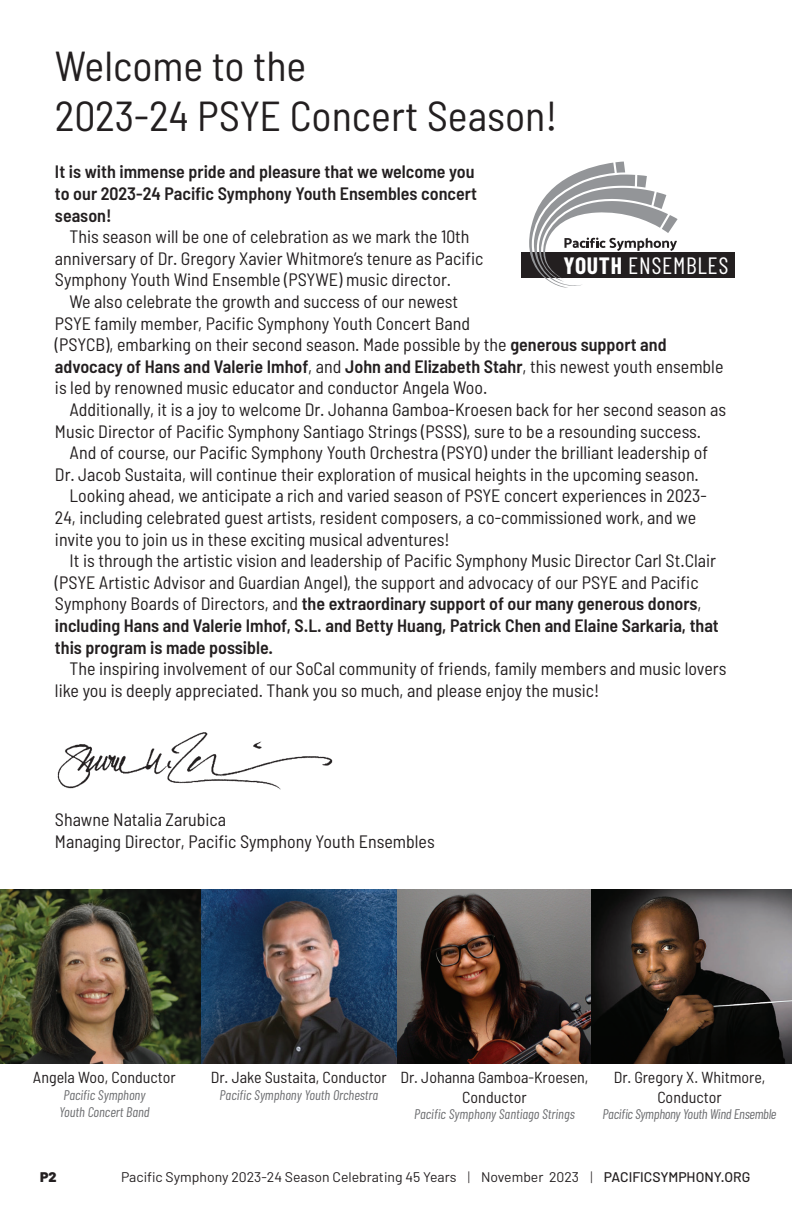
<style>
.page{position:relative;width:792px;height:1224px;background:#fff}
.page>*{position:absolute;margin:0;border:0;box-sizing:border-box;transform-origin:0 0}
.PS_Artist_Bio_Title{font:semi-condensed 42px "Barlow";color:#231f20}
.t1{font:23.6px "Barlow Condensed";letter-spacing:.03em;color:#fff}
.PS_Body_Copy{font:semi-condensed 18px/21.6px "Barlow";color:#231f20}
.PS_Body_Copy-2{font:600 semi-condensed 18px/21.6px "Barlow";color:#231f20}
.PS_Orchestra_Names{font:semi-condensed 16px "Barlow";color:#231f20}
.PS_Orchestra_Names-2{font:italic 14px "Barlow Condensed";color:#6c6d70}
.t2{font:14px "Barlow";color:#231f20}
.PS_Orchestra_Names-3{font:italic 14px "Barlow Condensed";letter-spacing:-.02em;color:#6c6d70}
.t3{font:900 14px "Barlow";color:#231f20}
.s1{font-weight:600}
.s2{font-weight:700}
.s3{font-weight:300}
.s4{font-weight:500}
</style>
<div class="page">
<div style="left:521px;top:253px;width:213px;height:25px;background:#231f20"></div>
<svg style="left:529px;top:162px;width:149px;height:126px"></svg>
<img style="left:57px;top:732px;width:276px;height:58px">
<img style="left:0;top:889px;width:792px;height:175px">
<p class="PS_Artist_Bio_Title" style="left:55px;top:40px;width:253px">Welcome to the</p>
<p class="PS_Artist_Bio_Title" style="left:55px;top:90px;width:504px">2023-24 PSYE Concert Season!</p>
<p class="PS_Body_Copy-2" style="left:55px;top:161px;width:423px">It is with immense pride and pleasure that we welcome you to our 2023-24 Pacific Symphony Youth Ensembles concert season!</p>
<p class="PS_Body_Copy" style="left:55px;top:225px;width:430px;text-indent:15px">This season will be one of celebration as we mark the 10th anniversary of Dr. Gregory Xavier Whitmore’s tenure as Pacific<br>Symphony Youth Wind Ensemble (PSYWE) music director.</p>
<p class="PS_Body_Copy" style="left:55px;top:290px;width:670px;text-indent:15px">We also celebrate the growth and success of our newest<br>PSYE family member, Pacific Symphony Youth Concert Band<br>(PSYCB), embarking on their second season. Made possible by the <span class="s1">generous support and advocacy of Hans and Valerie Imhof</span>, and <span class="s1">John and Elizabeth Stahr</span>, this newest youth ensemble is led by renowned music educator and conductor Angela Woo.</p>
<p class="PS_Body_Copy" style="left:55px;top:398px;width:673px;text-indent:15px">Additionally, it is a joy to welcome Dr. Johanna Gamboa-Kroesen back for her second season as<br>Music Director of Pacific Symphony Santiago Strings (PSSS), sure to be a resounding success.</p>
<p class="PS_Body_Copy" style="left:55px;top:441px;width:655px;text-indent:15px">And of course, our Pacific Symphony Youth Orchestra (PSYO) under the brilliant leadership of<br>Dr. Jacob Sustaita, will continue their exploration of musical heights in the upcoming season.</p>
<p class="PS_Body_Copy" style="left:55px;top:485px;width:653px;text-indent:15px">Looking ahead, we anticipate a rich and varied season of PSYE concert experiences in 2023-<br>24, including celebrated guest artists, resident composers, a co-commissioned work, and we invite you to join us in these exciting musical adventures!</p>
<p class="PS_Body_Copy" style="left:55px;top:549px;width:665px;text-indent:15px">It is through the artistic vision and leadership of Pacific Symphony Music Director Carl St.Clair (PSYE Artistic Advisor and Guardian Angel), the support and advocacy of our PSYE and Pacific Symphony Boards of Directors, and <span class="s1">the extraordinary support of our many generous donors</span>, <span class="s1">including Hans and Valerie Imhof, S.L. and Betty Huang, Patrick Chen and Elaine Sarkaria, that this program is made possible.</span></p>
<p class="PS_Body_Copy" style="left:55px;top:657px;width:673px;text-indent:15px">The inspiring involvement of our SoCal community of friends, family members and music lovers like you is deeply appreciated. Thank you so much, and please enjoy the music!</p>
<p class="t1" style="left:564px;top:251px;width:166px"><span class="s2">YOUTH</span> ENSEMBLES</p>
<p class="PS_Body_Copy" style="left:55px;top:809px;width:173px">Shawne Natalia Zarubica</p>
<p class="PS_Body_Copy" style="left:55px;top:830px;width:381px">Managing Director, Pacific Symphony Youth Ensembles</p>
<p class="PS_Orchestra_Names" style="left:33px;top:1068px;width:144px">Angela Woo, Conductor</p>
<p class="PS_Orchestra_Names-2" style="left:63px;top:1086px;width:84px">Pacific Symphony</p>
<p class="PS_Orchestra_Names-2" style="left:59px;top:1103px;width:92px">Youth Concert Band</p>
<p class="PS_Orchestra_Names" style="left:211px;top:1068px;width:177px">Dr. Jake Sustaita, Conductor</p>
<p class="PS_Orchestra_Names-2" style="left:220px;top:1086px;width:160px">Pacific Symphony Youth Orchestra</p>
<p class="PS_Orchestra_Names" style="left:401px;top:1068px;width:189px">Dr. Johanna Gamboa-Kroesen,</p>
<p class="PS_Orchestra_Names" style="left:462px;top:1087px;width:66px">Conductor</p>
<p class="PS_Orchestra_Names-2" style="left:414px;top:1106px;width:162px">Pacific Symphony Santiago Strings</p>
<p class="PS_Orchestra_Names" style="left:614px;top:1068px;width:153px">Dr. Gregory X. Whitmore,</p>
<p class="PS_Orchestra_Names" style="left:657px;top:1087px;width:66px">Conductor</p>
<p class="PS_Orchestra_Names-3" style="left:603px;top:1106px;width:175px">Pacific Symphony Youth Wind Ensemble</p>
<p class="t3" style="left:40px;top:1168px;width:18px">P2</p>
<p class="t2" style="left:121px;top:1168px;width:631px">Pacific Symphony 2023-24 Season Celebrating 45 Years <span class="s3">|</span> November 2023 <span class="s3">|</span> <span class="s4">PACIFICSYMPHONY.ORG</span></p>
</div>
